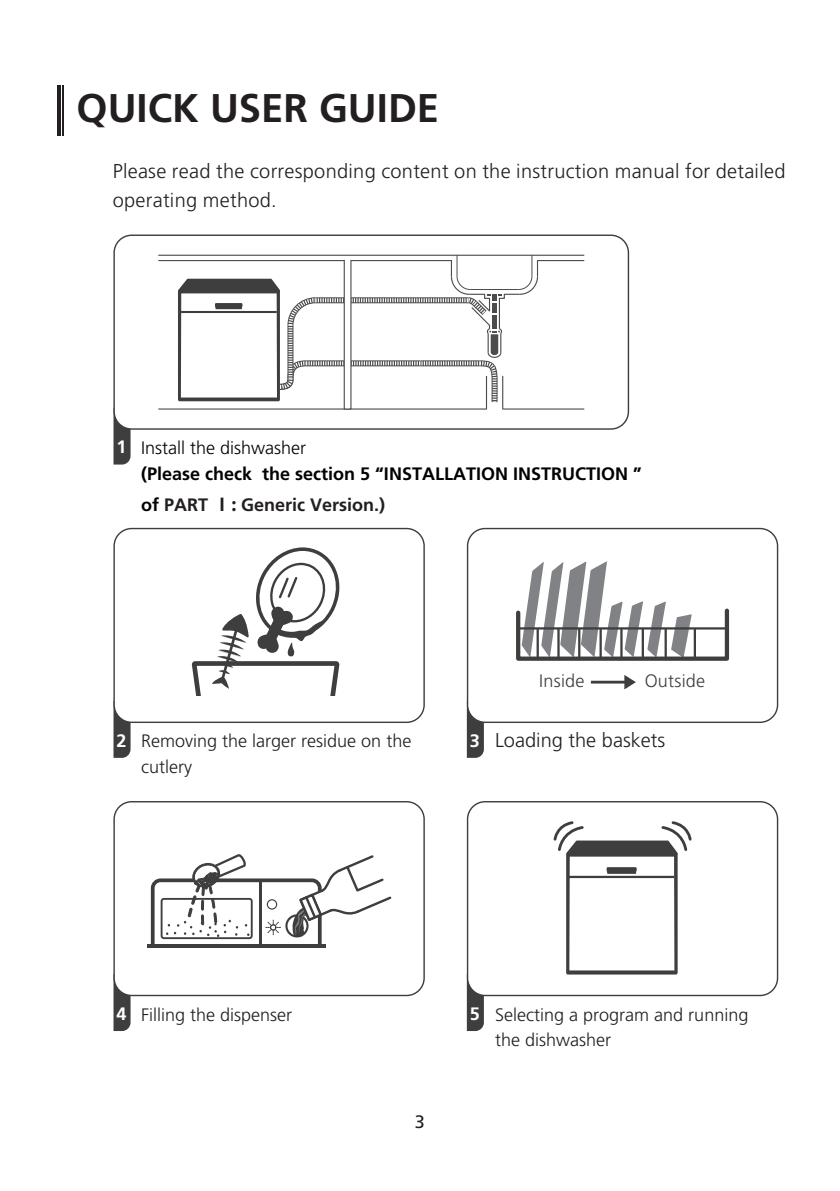
<style>
.page{position:relative;width:840px;height:1191px;background:#fff}
.page>*{position:absolute;margin:0;border:0;box-sizing:border-box;transform-origin:0 0}
.t1{font:300 40px "Frutiger CE";color:#231f20}
.t2{font:300 20px/28.6px "Frutiger CE";letter-spacing:.015em;color:#231f20}
.t3{font:300 18px/25.8px "Frutiger CE";color:#231f20}
.t4{font:300 18px/26.2px "Frutiger CE";color:#010202}
.t5{font:300 18px "Frutiger CE";color:#231f20}
.t6{font:300 18px "Frutiger CE";letter-spacing:.015em;color:#3e3e3f}
.t7{font:300 18px "Frutiger CE";color:#fff}
.t8{font:18px "Frutiger LT";color:#231f20}
.s1{color:#fff}
.s2{font-style:inherit}
.s3{color:#010202}
.s4{font-family:"Source Han Sans CN";font-weight:700}
.s5{font-size:18px;color:#fff}
</style>
<div class="page">
<svg style="left:466px;top:983px;width:17px;height:48px"></svg>
<hr style="left:57px;top:85px;width:3px;height:50px;background:#231f20">
<hr style="left:62px;top:85px;width:1px;height:50px;background:#231f20">
<svg style="left:113px;top:710px;width:17px;height:48px"></svg>
<div style="left:113px;top:528px;width:311px;height:195px;background:#fff;border:1px solid #3e3e3f;border-radius:17px"></div>
<svg style="left:466px;top:710px;width:17px;height:48px"></svg>
<div style="left:466px;top:528px;width:311px;height:195px;background:#fff;border:1px solid #3e3e3f;border-radius:17px"></div>
<svg style="left:113px;top:983px;width:17px;height:48px"></svg>
<div style="left:113px;top:801px;width:311px;height:195px;background:#fff;border:1px solid #3e3e3f;border-radius:17px"></div>
<div style="left:466px;top:801px;width:311px;height:195px;background:#fff;border:1px solid #3e3e3f;border-radius:17px"></div>
<svg style="left:192px;top:547px;width:148px;height:149px"></svg>
<svg style="left:516px;top:561px;width:214px;height:100px"></svg>
<hr style="left:578px;top:628px;width:2px;height:30px;background:#3e3e3f">
<hr style="left:536px;top:628px;width:2px;height:30px;background:#3e3e3f">
<hr style="left:557px;top:628px;width:2px;height:30px;background:#3e3e3f">
<hr style="left:599px;top:628px;width:2px;height:30px;background:#3e3e3f">
<hr style="left:620px;top:628px;width:2px;height:30px;background:#3e3e3f">
<hr style="left:641px;top:628px;width:2px;height:30px;background:#3e3e3f">
<hr style="left:664px;top:628px;width:2px;height:30px;background:#3e3e3f">
<hr style="left:518px;top:627px;width:208px;height:2px;background:#3e3e3f">
<hr style="left:693px;top:628px;width:2px;height:30px;background:#3e3e3f">
<svg style="left:624px;top:675px;width:11px;height:14px"></svg>
<hr style="left:590px;top:680px;width:38px;height:3px;background:#3e3e3f">
<svg style="left:147px;top:943px;width:4px;height:4px"></svg>
<svg style="left:151px;top:854px;width:241px;height:93px"></svg>
<svg style="left:553px;top:821px;width:139px;height:153px"></svg>
<svg style="left:113px;top:417px;width:17px;height:47px"></svg>
<div style="left:113px;top:234px;width:515px;height:196px;background:#fff;border:1px solid #3e3e3f;border-radius:17px"></div>
<svg style="left:158px;top:255px;width:426px;height:154px"></svg>
<hr style="left:179px;top:311px;width:97px;height:2px;background:#3e3e3f">
<h1 class="t1" style="left:76px;top:92px;width:364px">QUICK USER GUIDE</h1>
<p class="t2" style="left:113px;top:159px;width:674px">Please read the corresponding content on the instruction manual for detailed operating method.</p>
<p class="t4" style="left:141px;top:435px;width:502px;text-indent:-24px"><span class="s1">1</span> <span class="s2">Install the dishwasher<br></span>(Please check the section 5 “INSTALLATION INSTRUCTION ”</p>
<p class="t5" style="left:141px;top:497px;width:245px"><span class="s3">of</span> PART <span class="s4">Ⅰ:</span> Generic Version.)</p>
<p class="t6" style="left:539px;top:673px;width:47px">Inside</p>
<p class="t6" style="left:644px;top:673px;width:62px">Outside</p>
<p class="t3" style="left:141px;top:729px;width:272px;text-indent:-24px"><span class="s1">2</span> Removing the larger residue on the cutlery</p>
<p class="t2" style="left:469px;top:727px;width:197px"><span class="s5">3</span> Loading the baskets</p>
<p class="t3" style="left:116px;top:1002px;width:177px"><span class="s1">4</span> Filling the dispenser</p>
<p class="t3" style="left:495px;top:1002px;width:255px">Selecting a program and running the dishwasher</p>
<p class="t7" style="left:469px;top:1006px;width:12px">5</p>
<p class="t8" style="left:414px;top:1114px;width:12px">3</p>
</div>
